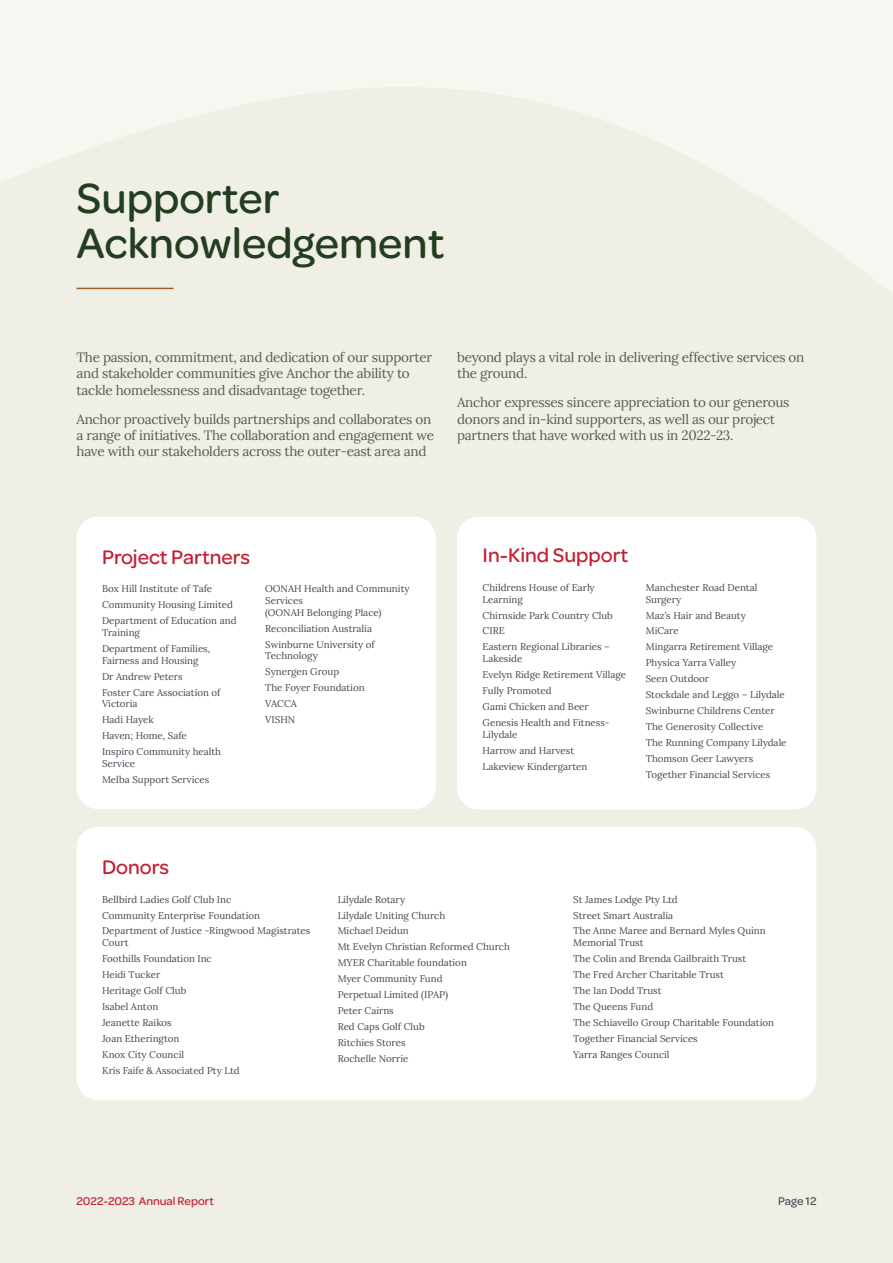
<style>
.page{position:relative;width:893px;height:1263px;background:#f0efe5}
.page>*{position:absolute;margin:0;border:0;box-sizing:border-box;transform-origin:0 0}
.t1{font:500 45px/45px "Omnes";color:#233d20}
.t2{font:500 21px "Omnes";color:#c22033}
.t3{font:13.5px/16.2px "Lora";letter-spacing:-.02em;color:#58595b}
.t4{font:500 12px "Omnes";color:#c22033}
.t5{font:500 12px "Omnes";color:#4b4f55}
.t6{font:9.75px/15.9px "Lora";color:#40474f}
</style>
<div class="page">
<svg style="left:0;top:0;width:893px;height:293px"></svg>
<hr style="left:77px;top:288px;width:96px;height:1px;background:#9f5e26">
<div style="left:77px;top:517px;width:359px;height:292px;background:#fff;border-radius:21px"></div>
<div style="left:457px;top:517px;width:359px;height:292px;background:#fff;border-radius:21px"></div>
<div style="left:77px;top:827px;width:739px;height:273px;background:#fff;border-radius:21px"></div>
<h1 class="t1" style="left:77px;top:173px;width:369px">Supporter<br>Acknowledgement</h1>
<h3 class="t3" style="left:77px;top:348px;width:357px">The passion, commitment, and dedication of our supporter and stakeholder communities give Anchor the ability to tackle homelessness and disadvantage together.</h3>
<h3 class="t3" style="left:77px;top:410px;width:359px">Anchor proactively builds partnerships and collaborates on a range of initiatives. The collaboration and engagement we have with our stakeholders across the outer-east area and</h3>
<h3 class="t3" style="left:457px;top:348px;width:349px">beyond plays a vital role in delivering effective services on the ground.</h3>
<h3 class="t3" style="left:457px;top:394px;width:334px">Anchor expresses sincere appreciation to our generous donors and in-kind supporters, as well as our project partners that have worked with us in 2022-23.</h3>
<h2 class="t2" style="left:102px;top:542px;width:150px">Project Partners</h2>
<p class="t6" style="left:102px;top:580px;width:136px">Box Hill Institute of Tafe<br>Community Housing Limited<br>Department of Education and</p>
<p class="t6" style="left:102px;top:624px;width:110px">Training<br>Department of Families,</p>
<p class="t6" style="left:102px;top:651px;width:120px">Fairness and Housing<br>Dr Andrew Peters<br>Foster Care Association of</p>
<p class="t6" style="left:102px;top:695px;width:121px">Victoria<br>Hadi Hayek<br>Haven; Home, Safe<br>Inspiro Community health</p>
<p class="t6" style="left:102px;top:755px;width:109px">Service<br>Melba Support Services</p>
<p class="t6" style="left:265px;top:582px;width:146px;line-height:11.7px">OONAH Health and Community<br>Services<br>(OONAH Belonging Place)</p>
<p class="t6" style="left:265px;top:620px;width:111px">Reconciliation Australia<br>Swinburne University of</p>
<p class="t6" style="left:265px;top:647px;width:101px">Technology<br>Synergen Group<br>The Foyer Foundation<br>VACCA<br>VISHN</p>
<h2 class="t2" style="left:483px;top:541px;width:147px">In-Kind Support</h2>
<p class="t6" style="left:483px;top:581px;width:114px;line-height:11.7px">Childrens House of Early<br>Learning</p>
<p class="t6" style="left:483px;top:606px;width:132px">Chirnside Park Country Club<br>CIRE<br>Eastern Regional Libraries –</p>
<p class="t6" style="left:483px;top:650px;width:145px">Lakeside<br>Evelyn Ridge Retirement Village<br>Fully Promoted<br>Gami Chicken and Beer<br>Genesis Health and Fitness-</p>
<p class="t6" style="left:483px;top:725px;width:106px">Lilydale<br>Harrow and Harvest<br>Lakeview Kindergarten</p>
<p class="t6" style="left:646px;top:581px;width:113px;line-height:11.7px">Manchester Road Dental<br>Surgery</p>
<p class="t6" style="left:646px;top:606px;width:142px">Maz’s Hair and Beauty<br>MiCare<br>Mingarra Retirement Village<br>Physica Yarra Valley<br>Seen Outdoor<br>Stockdale and Leggo – Lilydale<br>Swinburne Childrens Center<br>The Generosity Collective<br>The Running Company Lilydale<br>Thomson Geer Lawyers<br>Together Financial Services</p>
<h2 class="t2" style="left:102px;top:852px;width:69px">Donors</h2>
<p class="t6" style="left:102px;top:890px;width:210px">Bellbird Ladies Golf Club Inc<br>Community Enterprise Foundation<br>Department of Justice -Ringwood Magistrates</p>
<p class="t6" style="left:102px;top:934px;width:139px">Court<br>Foothills Foundation Inc<br>Heidi Tucker<br>Heritage Golf Club<br>Isabel Anton<br>Jeanette Raikos<br>Joan Etherington<br>Knox City Council<br>Kris Faife &amp; Associated Pty Ltd</p>
<p class="t6" style="left:338px;top:890px;width:174px">Lilydale Rotary<br>Lilydale Uniting Church<br>Michael Deidun<br>Mt Evelyn Christian Reformed Church<br>MYER Charitable foundation<br>Myer Community Fund<br>Perpetual Limited (IPAP)<br>Peter Cairns<br>Red Caps Golf Club<br>Ritchies Stores<br>Rochelle Norrie</p>
<p class="t6" style="left:573px;top:890px;width:194px">St James Lodge Pty Ltd<br>Street Smart Australia<br>The Anne Maree and Bernard Myles Quinn</p>
<p class="t6" style="left:573px;top:934px;width:202px">Memorial Trust<br>The Colin and Brenda Gailbraith Trust<br>The Fred Archer Charitable Trust<br>The Ian Dodd Trust<br>The Queens Fund<br>The Schiavello Group Charitable Foundation<br>Together Financial Services<br>Yarra Ranges Council</p>
<p class="t4" style="left:77px;top:1193px;width:139px">2022-2023 Annual Report</p>
<p class="t5" style="left:778px;top:1193px;width:40px">Page 12</p>
</div>
